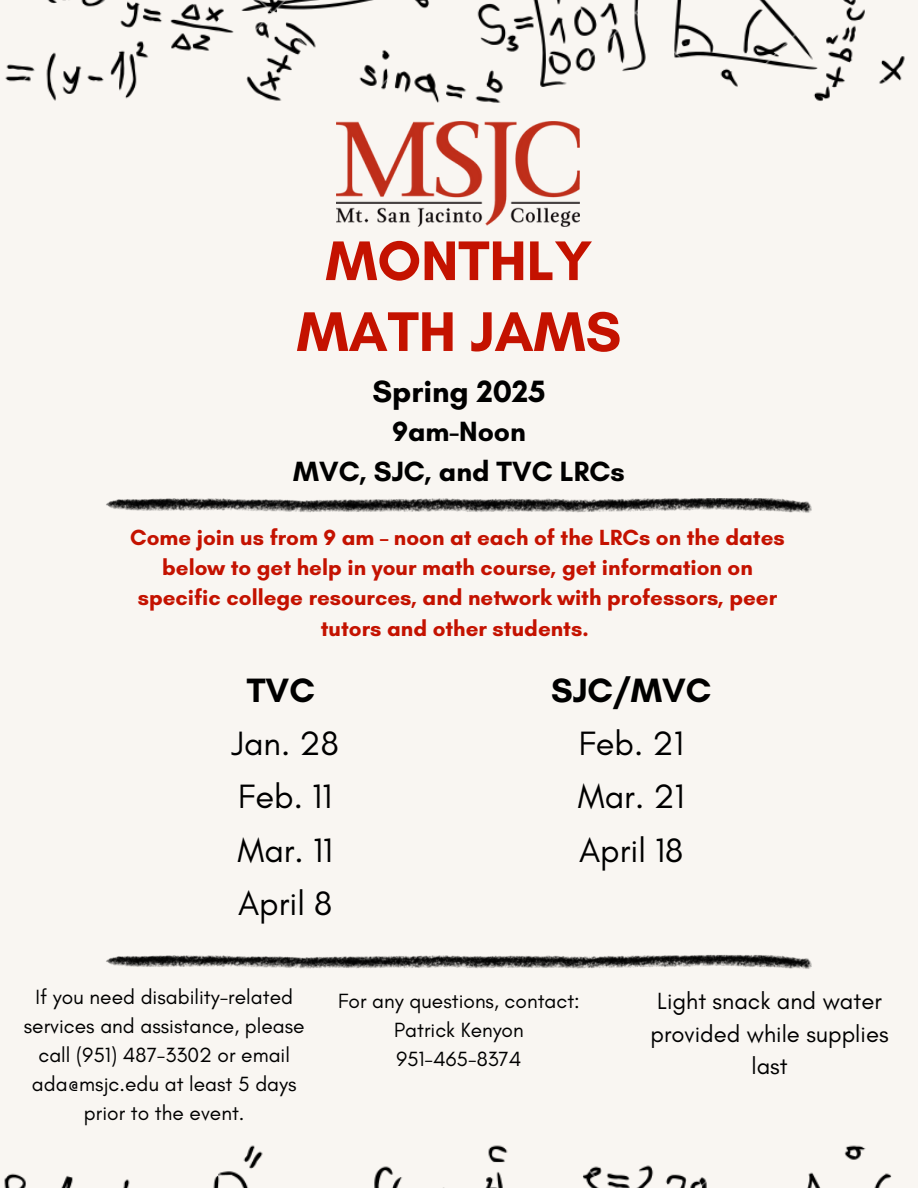
<style>
.page{position:relative;width:918px;height:1188px;background:#f9f6f2}
.page>*{position:absolute;margin:0;border:0;box-sizing:border-box;transform-origin:0 0}
.t1{font:700 56.85px/70.8px "Glacial Indifference";color:#c41200;text-align:center}
.t2{font:34.35px "Glacial Indifference";color:#000}
.t3{font:700 34.35px "Glacial Indifference";color:#000}
.t4{font:700 31.35px "Glacial Indifference";color:#000}
.t5{font:700 28.35px/39.3px "Glacial Indifference";color:#000;text-align:center}
.t6{font:23.85px/32.7px "Glacial Indifference";color:#000;text-align:center}
.t7{font:700 22.35px/30.3px "Glacial Indifference";color:#c41200;text-align:center}
.t8{font:21px/29px "Glacial Indifference";color:#000;text-align:center}
</style>
<div class="page">
<img style="left:5px;top:0;width:900px;height:103px">
<svg style="left:106px;top:498px;width:706px;height:15px"></svg>
<img style="left:4px;top:1145px;width:888px;height:43px">
<svg style="left:106px;top:954px;width:706px;height:15px"></svg>
<img style="left:336px;top:121px;width:243px;height:105px">
<h1 class="t1" style="left:297px;top:225px;width:326px">MONTHLY<br>MATH JAMS</h1>
<p class="t4" style="left:372px;top:372px;width:175px">Spring 2025</p>
<p class="t5" style="left:293px;top:412px;width:333px">9am-Noon<br>MVC, SJC, and TVC LRCs</p>
<p class="t7" style="left:130px;top:522px;width:656px">Come join us from 9 am – noon at each of the LRCs on the dates below to get help in your math course, get information on specific college resources, and network with professors, peer tutors and other students.</p>
<h3 class="t3" style="left:247px;top:670px;width:70px">TVC</h3>
<h3 class="t2" style="left:231px;top:722px;width:109px">Jan. 28</h3>
<h3 class="t2" style="left:238px;top:775px;width:95px">Feb. 11</h3>
<h3 class="t2" style="left:237px;top:829px;width:97px">Mar. 11</h3>
<h2 class="t2" style="left:238px;top:883px;width:96px">April 8</h2>
<h3 class="t3" style="left:551px;top:670px;width:162px">SJC/MVC</h3>
<h3 class="t2" style="left:579px;top:722px;width:106px">Feb. 21</h3>
<p class="t2" style="left:578px;top:775px;width:108px">Mar. 21</p>
<p class="t2" style="left:579px;top:829px;width:106px">April 18</p>
<h4 class="t8" style="left:24px;top:983px;width:282px">If you need disability-related services and assistance, please call (951) 487-3302 or email ada@msjc.edu at least 5 days prior to the event.</h4>
<p class="t8" style="left:338px;top:986px;width:243px">For any questions, contact:</p>
<h5 class="t8" style="left:394px;top:1015px;width:131px">Patrick Kenyon</h5>
<h2 class="t8" style="left:396px;top:1044px;width:127px">951-465-8374</h2>
<h3 class="t6" style="left:650px;top:985px;width:240px">Light snack and water provided while supplies last</h3>
</div>
